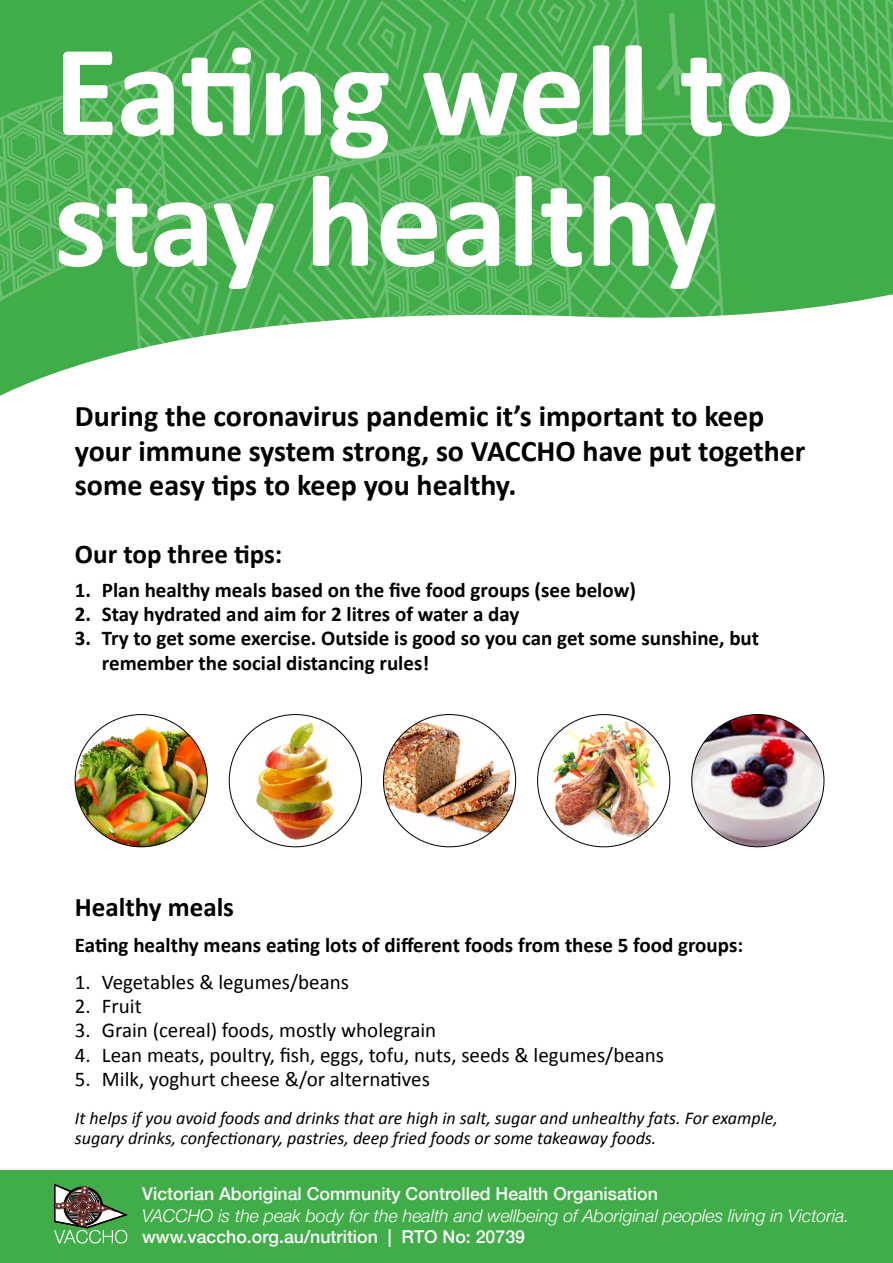
<style>
.page{position:relative;width:893px;height:1263px;background:#fff}
.page>*{position:absolute;margin:0;border:0;box-sizing:border-box;transform-origin:0 0}
.t1{font:700 132px/130.5px "Calibri";letter-spacing:-.005em;color:#fff}
.t2{font:700 30px/34.5px "Calibri";color:#000}
.t3{font:700 27px "Calibri";color:#000}
.t4{font:700 21px/24.2px "Calibri";color:#000}
.t5{font:21px "Calibri";color:#000}
.t6{font:italic 18px/20.7px "Calibri";color:#000}
.t7{font:500 17.7px "Helvetica Neue";color:#fff}
.t8{font:italic 300 17.7px "Helvetica Neue";color:#fff}
</style>
<div class="page">
<svg style="left:0;top:0;width:893px;height:396px;fill:#41ad49"></svg>
<img style="left:383px;top:714px;width:133px;height:133px;border-radius:66px">
<img style="left:75px;top:714px;width:132px;height:133px;border-radius:66px">
<img style="left:692px;top:714px;width:132px;height:133px">
<img style="left:547px;top:714px;width:113px;height:133px">
<img style="left:254px;top:717px;width:85px;height:127px">
<div style="left:0;top:1170px;width:893px;height:93px;background:#41ad49"></div>
<svg style="left:54px;top:1184px;width:74px;height:59px"></svg>
<h1 class="t1" style="left:54px;top:26px;width:743px">Eating well to stay healthy</h1>
<h2 class="t2" style="left:75px;top:399px;width:732px">During the coronavirus pandemic it’s important to keep your immune system strong, so VACCHO have put together some easy tips to keep you healthy.</h2>
<p class="t3" style="left:75px;top:536px;width:209px">Our top three tips:</p>
<p class="t4" style="left:75px;top:578px;width:562px">1. Plan healthy meals based on the five food groups (see below)</p>
<p class="t4" style="left:75px;top:602px;width:446px">2. Stay hydrated and aim for 2 litres of water a day</p>
<p class="t4" style="left:102px;top:626px;width:659px;text-indent:-27px">3. Try to get some exercise. Outside is good so you can get some sunshine, but remember the social distancing rules!</p>
<p class="t3" style="left:75px;top:889px;width:161px">Healthy meals</p>
<p class="t4" style="left:75px;top:932px;width:670px">Eating healthy means eating lots of different foods from these 5 food groups:</p>
<p class="t5" style="left:75px;top:969px;width:276px">1. Vegetables &amp; legumes/beans</p>
<p class="t5" style="left:75px;top:993px;width:68px">2. Fruit</p>
<p class="t5" style="left:75px;top:1017px;width:363px">3. Grain (cereal) foods, mostly wholegrain</p>
<p class="t5" style="left:75px;top:1041px;width:591px">4. Lean meats, poultry, fish, eggs, tofu, nuts, seeds &amp; legumes/beans</p>
<p class="t5" style="left:75px;top:1065px;width:356px">5. Milk, yoghurt cheese &amp;/or alternatives</p>
<p class="t6" style="left:75px;top:1106px;width:704px">It helps if you avoid foods and drinks that are high in salt, sugar and unhealthy fats. For example, sugary drinks, confectionary, pastries, deep fried foods or some takeaway foods.</p>
<p class="t7" style="left:142px;top:1180px;width:517px">Victorian Aboriginal Community Controlled Health Organisation</p>
<p class="t8" style="left:142px;top:1201px;width:709px">VACCHO is the peak body for the health and wellbeing of Aboriginal peoples living in Victoria.</p>
<p class="t7" style="left:142px;top:1222px;width:384px">www.vaccho.org.au/nutrition | RTO No: 20739</p>
</div>
